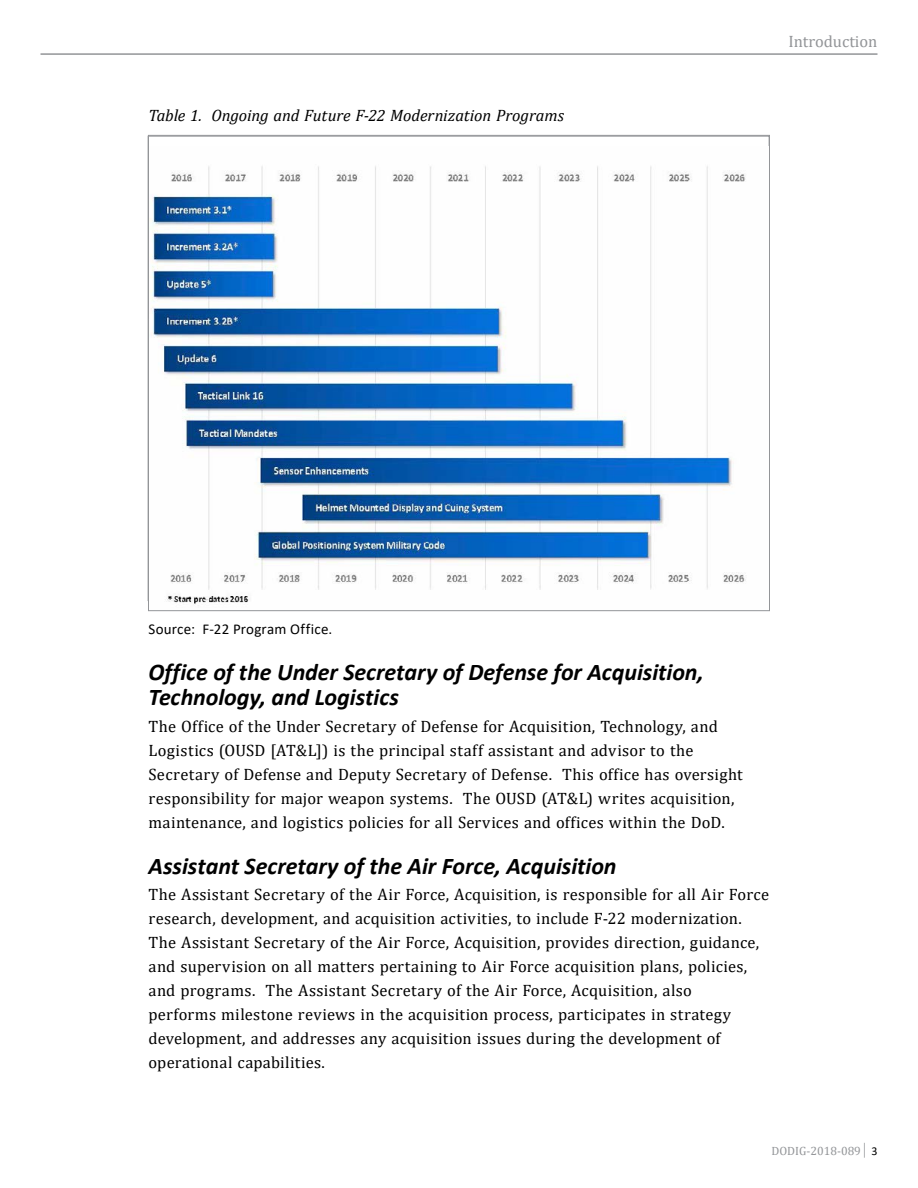
<style>
.page{position:relative;width:918px;height:1188px;background:#fff}
.page>*{position:absolute;margin:0;border:0;box-sizing:border-box;transform-origin:0 0}
.Heading_3{font:italic 700 24px/25.5px "Calibri";color:#000}
.Body{font:16.5px/24px "Cambria";letter-spacing:.015em;color:#000}
.Body-2{font:italic 16.5px "Cambria";letter-spacing:-.005em;color:#000}
.t1{font:16.5px "Cambria";color:#939598}
.Figure_Source{font:15px "Calibri";letter-spacing:.015em;color:#000}
.t2{font:12px "Cambria";color:#939598}
.s1{font-family:"Calibri";color:#000}
</style>
<div class="page">
<hr style="left:40px;top:53px;width:838px;height:2px;background:#939598">
<img style="left:150px;top:166px;width:596px;height:440px">
<p class="Body-2" style="left:148px;top:104px;width:417px">Table 1. Ongoing and Future F-22 Modernization Programs</p>
<p class="t1" style="left:788px;top:31px;width:91px">Introduction</p>
<p class="Figure_Source" style="left:148px;top:618px;width:185px">Source: F-22 Program Office.</p>
<p class="Heading_3" style="left:148px;top:658px;width:557px">Office of the Under Secretary of Defense for Acquisition,<br>Technology, and Logistics</p>
<p class="Body" style="left:148px;top:714px;width:596px">The Office of the Under Secretary of Defense for Acquisition, Technology, and Logistics (OUSD [AT&amp;L]) is the principal staff assistant and advisor to the Secretary of Defense and Deputy Secretary of Defense. This office has oversight responsibility for major weapon systems. The OUSD (AT&amp;L) writes acquisition, maintenance, and logistics policies for all Services and offices within the DoD.</p>
<p class="Heading_3" style="left:148px;top:852px;width:470px">Assistant Secretary of the Air Force, Acquisition</p>
<p class="Body" style="left:148px;top:883px;width:622px">The Assistant Secretary of the Air Force, Acquisition, is responsible for all Air Force research, development, and acquisition activities, to include F-22 modernization.<br>The Assistant Secretary of the Air Force, Acquisition, provides direction, guidance, and supervision on all matters pertaining to Air Force acquisition plans, policies, and programs. The Assistant Secretary of the Air Force, Acquisition, also<br>performs milestone reviews in the acquisition process, participates in strategy development, and addresses any acquisition issues during the development of operational capabilities.</p>
<p class="t2" style="left:772px;top:1143px;width:107px">DODIG-2018-089│ <span class="s1">3</span></p>
</div>
